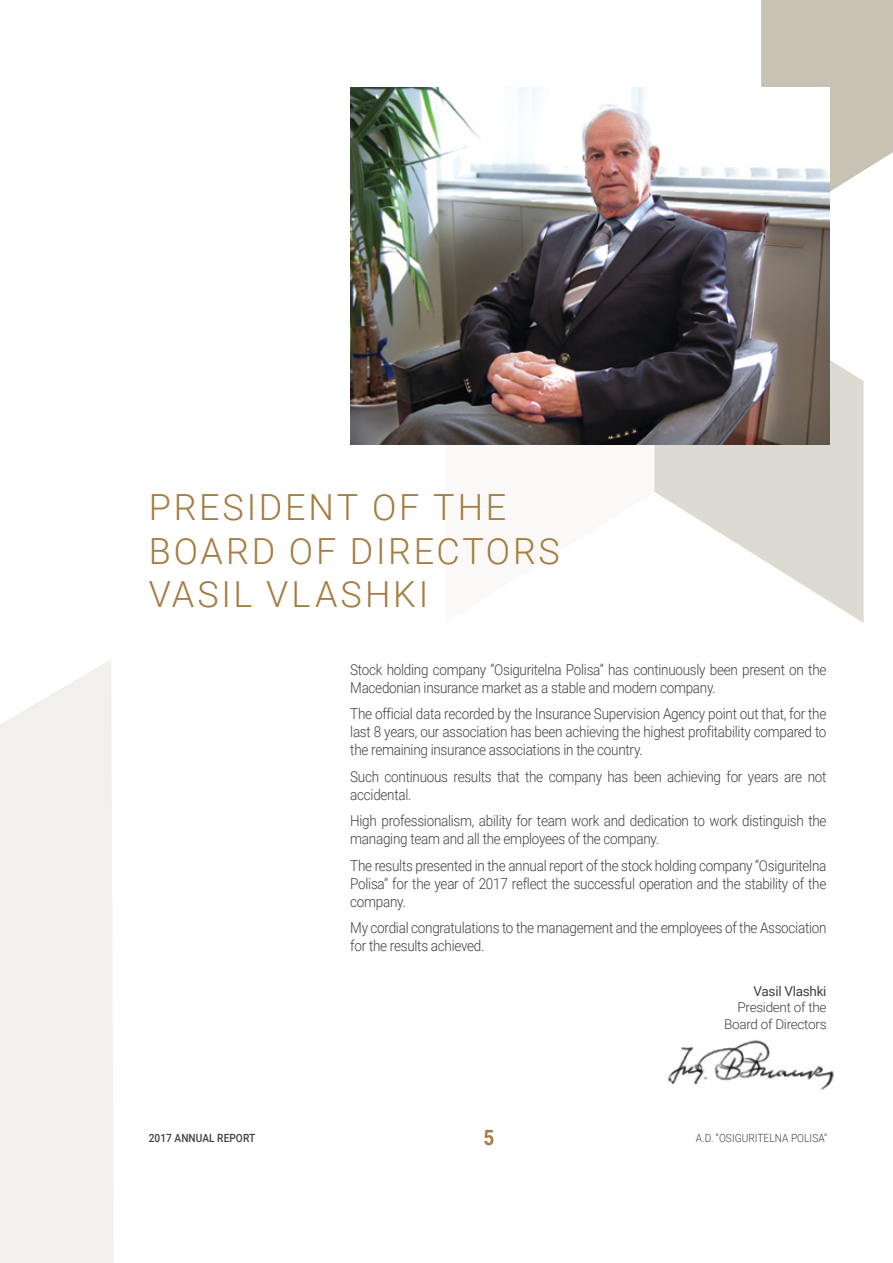
<style>
.page{position:relative;width:893px;height:1263px;background:#fff}
.page>*{position:absolute;margin:0;border:0;box-sizing:border-box;transform-origin:0 0}
.t1{font:300 36px "Roboto";letter-spacing:.075em;color:#a67c41}
.t2{font:700 21px "Roboto";color:#a67c41;scale:.9 1}
.body_text{font:300 15px/18px "Roboto";letter-spacing:-.02em;color:#414042;scale:.9 1}
.t3{font:300 13.5px/16.2px "Roboto";letter-spacing:-.02em;color:#414042;text-align:right}
.t4{font:13.5px "Roboto";letter-spacing:-.02em;color:#414042}
.t5{font:300 11.25px "Roboto";letter-spacing:.005em;color:#414042;scale:.9 1}
.t6{font:500 11.25px "Roboto";letter-spacing:.005em;color:#414042;scale:.9 1}
</style>
<div class="page">
<div style="left:0;top:660px;width:114px;height:603px;background:#f2f0ed"></div>
<svg style="left:761px;top:0;width:132px;height:192px;background:#ccc6b9"></svg>
<svg style="left:654px;top:360px;width:210px;height:263px;fill:#dddad1"></svg>
<img style="left:350px;top:87px;width:480px;height:357px">
<img style="left:667px;top:1040px;width:167px;height:50px">
<p class="t1" style="left:149px;top:482px;width:359px">PRESIDENT OF THE</p>
<p class="t1" style="left:149px;top:526px;width:412px">BOARD OF DIRECTORS</p>
<p class="t1" style="left:149px;top:569px;width:281px">VASIL VLASHKI</p>
<p class="body_text" style="left:350px;top:660px;width:531px">Stock holding company “Osiguritelna Polisa” has continuously been present on the<br>Macedonian insurance market as a stable and modern company.</p>
<p class="body_text" style="left:350px;top:704px;width:531px;text-align:justify">The official data recorded by the Insurance Supervision Agency point out that, for the last 8 years, our association has been achieving the highest profitability compared to the remaining insurance associations in the country.</p>
<p class="body_text" style="left:350px;top:767px;width:531px">Such continuous results that the company has been achieving for years are not accidental.</p>
<p class="body_text" style="left:350px;top:811px;width:531px">High professionalism, ability for team work and dedication to work distinguish the managing team and all the employees of the company.</p>
<p class="body_text" style="left:350px;top:856px;width:531px;text-align:justify">The results presented in the annual report of the stock holding company “Osiguritelna Polisa” for the year of 2017 reflect the successful operation and the stability of the company.</p>
<p class="body_text" style="left:350px;top:918px;width:531px">My cordial congratulations to the management and the employees of the Association for the results achieved.</p>
<p class="t4" style="left:753px;top:982px;width:75px">Vasil Vlashki</p>
<p class="t3" style="left:724px;top:999px;width:104px">President of the<br>Board of Directors</p>
<p class="t6" style="left:149px;top:1130px;width:120px">2017 ANNUAL REPORT</p>
<p class="t2" style="left:484px;top:1123px;width:14px">5</p>
<p class="t5" style="left:696px;top:1130px;width:147px">A.D. “OSIGURITELNA POLISA”</p>
</div>
